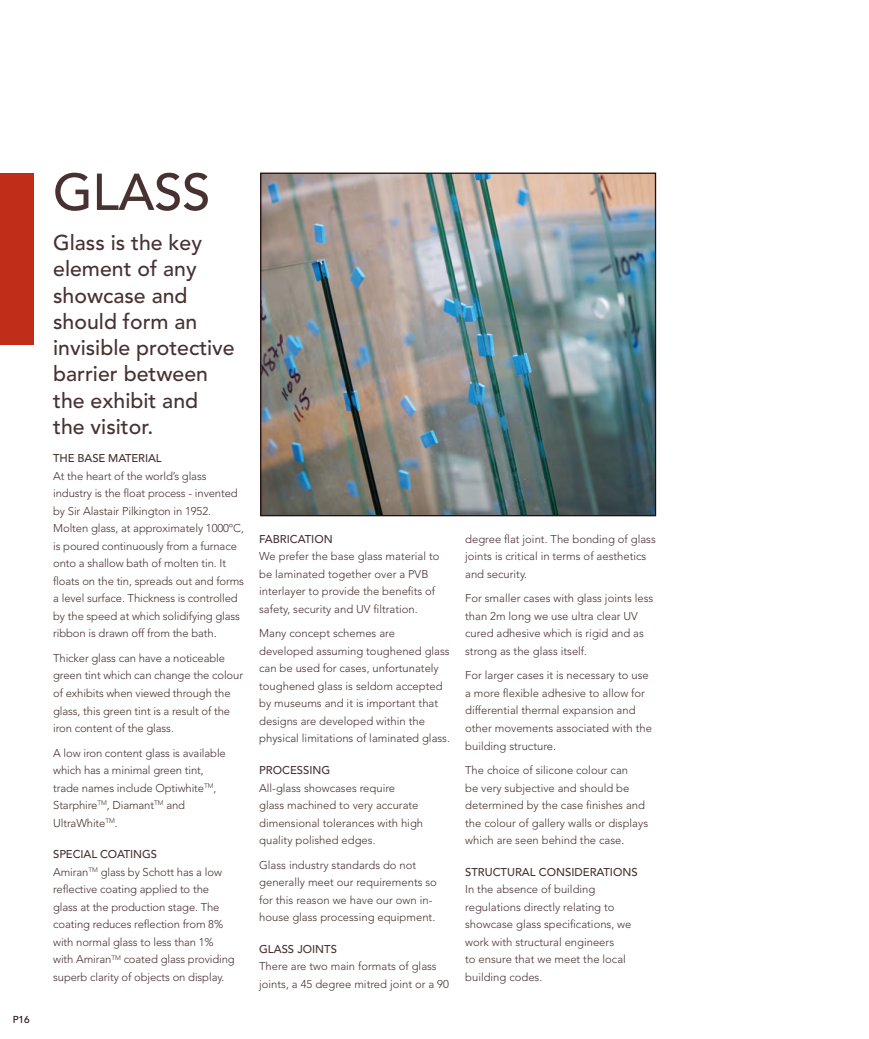
<style>
.page{position:relative;width:869px;height:1039px;background:#fff}
.page>*{position:absolute;margin:0;border:0;box-sizing:border-box;transform-origin:0 0}
.Prelo_Body{font:500 51.25px "Avenir LT Std";letter-spacing:-.01em;color:#483231}
.Prelo_Body-2{font:500 21.25px/26.2px "Avenir LT Std";color:#483231}
.Prelo_Body-3{font:300 11.25px/17.5px "Avenir LT Std";color:#483231}
.Prelo_Body-4{font:500 11.25px "Avenir LT Std";color:#483231}
.sidetabs{font:500 10px "Avenir LT Std";color:#270d0d}
</style>
<div class="page">
<div style="left:0;top:173px;width:34px;height:172px;background:#c02d19"></div>
<img style="left:262px;top:174px;width:392px;height:340px">
<div style="left:260px;top:172px;width:396px;height:344px;border:1px solid #270d0d"></div>
<p class="sidetabs" style="left:13px;top:1013px;width:19px">P16</p>
<p class="Prelo_Body" style="left:53px;top:162px;width:159px">GLASS</p>
<p class="Prelo_Body-2" style="left:53px;top:230px;width:183px">Glass is the key element of any showcase and should form an invisible protective barrier between the exhibit and the visitor.</p>
<p class="Prelo_Body-4" style="left:53px;top:451px;width:110px">THE BASE MATERIAL</p>
<p class="Prelo_Body-3" style="left:53px;top:467px;width:192px">At the heart of the world’s glass industry is the float process - invented by Sir Alastair Pilkington in 1952.<br>Molten glass, at approximately 1000ºC, is poured continuously from a furnace onto a shallow bath of molten tin. It floats on the tin, spreads out and forms a level surface. Thickness is controlled by the speed at which solidifying glass ribbon is drawn off from the bath.</p>
<p class="Prelo_Body-3" style="left:53px;top:649px;width:191px">Thicker glass can have a noticeable green tint which can change the colour of exhibits when viewed through the glass, this green tint is a result of the iron content of the glass.</p>
<p class="Prelo_Body-3" style="left:53px;top:743px;width:174px">A low iron content glass is available which has a minimal green tint, trade names include Optiwhite<sup>TM</sup>,<br>Starphire<sup>TM</sup>, Diamant<sup>TM</sup> and<br>UltraWhite<sup>TM</sup>.</p>
<p class="Prelo_Body-4" style="left:53px;top:847px;width:105px">SPECIAL COATINGS</p>
<p class="Prelo_Body-3" style="left:53px;top:863px;width:183px">Amiran<sup>TM</sup> glass by Schott has a low reflective coating applied to the glass at the production stage. The coating reduces reflection from 8% with normal glass to less than 1% with Amiran<sup>TM</sup> coated glass providing superb clarity of objects on display.</p>
<p class="Prelo_Body-4" style="left:259px;top:532px;width:75px">FABRICATION</p>
<p class="Prelo_Body-3" style="left:259px;top:547px;width:182px">We prefer the base glass material to be laminated together over a PVB interlayer to provide the benefits of safety, security and UV filtration.</p>
<p class="Prelo_Body-3" style="left:259px;top:624px;width:192px">Many concept schemes are developed assuming toughened glass can be used for cases, unfortunately toughened glass is seldom accepted by museums and it is important that designs are developed within the physical limitations of laminated glass.</p>
<p class="Prelo_Body-4" style="left:259px;top:763px;width:73px">PROCESSING</p>
<p class="Prelo_Body-3" style="left:259px;top:778px;width:165px">All-glass showcases require<br>glass machined to very accurate dimensional tolerances with high quality polished edges.</p>
<p class="Prelo_Body-3" style="left:259px;top:855px;width:179px">Glass industry standards do not generally meet our requirements so for this reason we have our own in&shy;house glass processing equipment.</p>
<p class="Prelo_Body-4" style="left:259px;top:942px;width:79px">GLASS JOINTS</p>
<p class="Prelo_Body-3" style="left:259px;top:957px;width:191px">There are two main formats of glass joints, a 45 degree mitred joint or a 90</p>
<p class="Prelo_Body-3" style="left:465px;top:530px;width:192px">degree flat joint. The bonding of glass joints is critical in terms of aesthetics and security.</p>
<p class="Prelo_Body-3" style="left:465px;top:589px;width:189px">For smaller cases with glass joints less than 2m long we use ultra clear UV cured adhesive which is rigid and as strong as the glass itself.</p>
<p class="Prelo_Body-3" style="left:465px;top:666px;width:188px">For larger cases it is necessary to use a more flexible adhesive to allow for differential thermal expansion and other movements associated with the building structure.</p>
<p class="Prelo_Body-3" style="left:465px;top:761px;width:184px">The choice of silicone colour can<br>be very subjective and should be determined by the case finishes and the colour of gallery walls or displays which are seen behind the case.</p>
<p class="Prelo_Body-4" style="left:465px;top:865px;width:174px">STRUCTURAL CONSIDERATIONS</p>
<p class="Prelo_Body-3" style="left:465px;top:880px;width:168px">In the absence of building regulations directly relating to showcase glass specifications, we work with structural engineers<br>to ensure that we meet the local building codes.</p>
</div>
